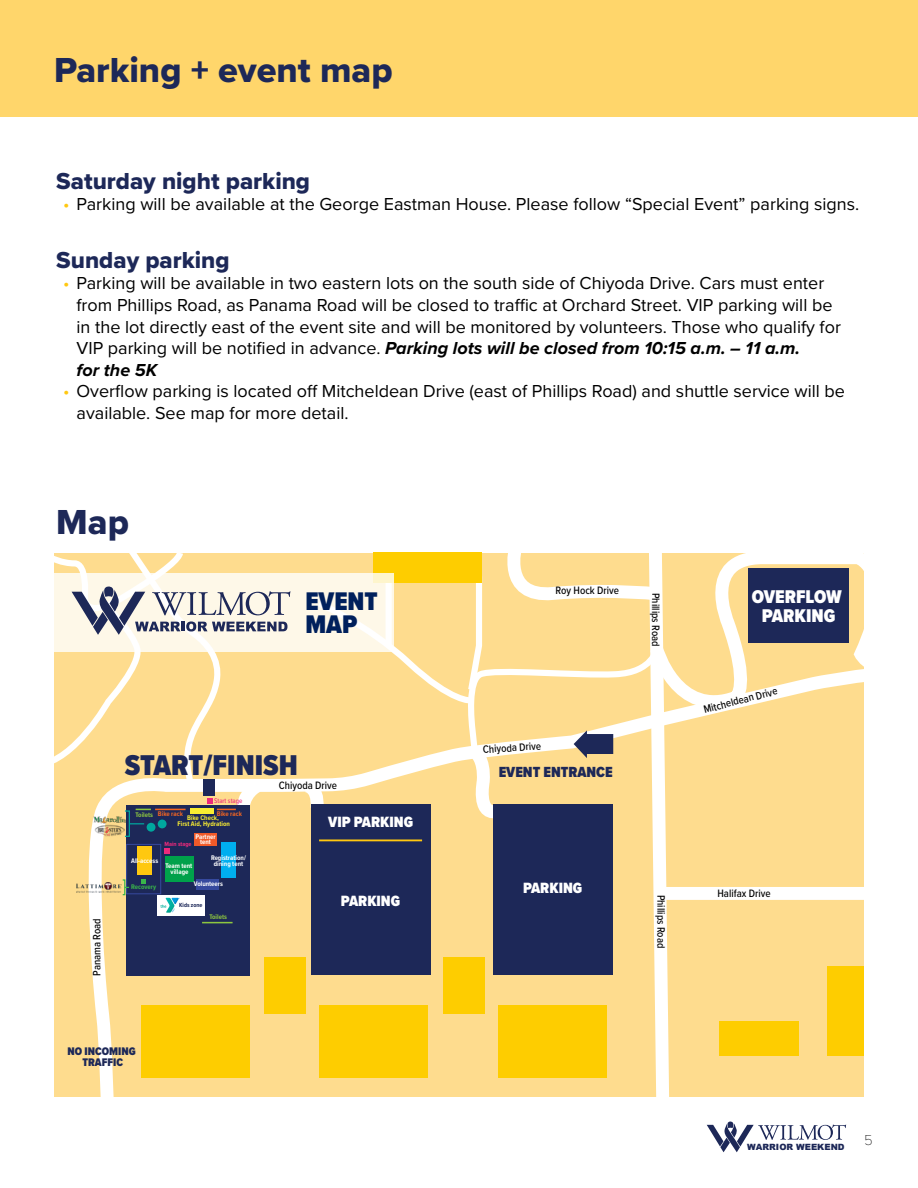
<style>
.page{position:relative;width:918px;height:1188px;background:#fff}
.page>*{position:absolute;margin:0;border:0;box-sizing:border-box;transform-origin:0 0}
.t1{font:36px "Proxima Nova Extrabld";color:#1d2858}
.t2{font:900 29.7px "Proxima Nova Cond";color:#1d2858}
.t3{font:900 26.4px/22.6px "Proxima Nova Cond";color:#00205c}
.t4{font:24px "Proxima Nova Extrabld";color:#1d2858}
.t5{font:900 19.05px/18.5px "Proxima Nova Cond";color:#fff;text-align:center}
.t6{font:18px/21.6px "Proxima Nova";color:#000}
.t7{font:900 15.45px "Proxima Nova Cond";color:#fff}
.t8{font:900 15.15px "Proxima Nova Cond";color:#1d2858}
.t9{font:100 15px "Proxima Nova T";color:#000}
.t10{font:900 11.4px/10.5px "Proxima Nova Cond";color:#1d2858;text-align:center}
.t11{font:500 11.1px "Proxima Nova Cond";color:#000}
.t12{font:900 8.7px "Arial";color:#1d2858}
.t13{font:700 6.9px/6.1px "Proxima Nova Cond";color:#fff;text-align:center}
.t14{font:700 6.9px/6.1px "Proxima Nova Cond";color:#f9ed32;text-align:center}
.t15{font:700 6.9px "Proxima Nova Cond";color:#f26522}
.t16{font:700 6.9px "Proxima Nova Cond";color:#8dc63f}
.t17{font:500 6.9px "Proxima Nova Cond";color:#ee2a7b}
.t18{font:700 6.9px "Proxima Nova Cond";color:#39b54a}
.t19{font:700 6.3px "Proxima Nova Cond";color:#ee2a7b}
.t20{font:700 6.15px "Proxima Nova Cond";color:#1d2858}
.s1{color:#ffc810}
.s2{font-weight:700;font-style:italic}
</style>
<div class="page">
<svg style="left:707px;top:1121px;width:139px;height:31px"></svg>
<div style="left:0;top:0;width:918px;height:117px;background:#ffd66b"></div>
<svg style="left:54px;top:553px;width:810px;height:543px;background:#d9c287"></svg>
<h1 class="t1" style="left:54px;top:44px;width:340px">Parking + event map</h1>
<h3 class="t4" style="left:56px;top:163px;width:255px">Saturday night parking</h3>
<p class="t6" style="left:63px;top:193px;width:798px"><span class="s1">•</span> Parking will be available at the George Eastman House. Please follow “Special Event” parking signs.</p>
<h3 class="t4" style="left:56px;top:242px;width:175px">Sunday parking</h3>
<p class="t6" style="left:77px;top:272px;width:766px;text-indent:-14px"><span class="s1">•</span> Parking will be available in two eastern lots on the south side of Chiyoda Drive. Cars must enter from Phillips Road, as Panama Road will be closed to traffic at Orchard Street. VIP parking will be in the lot directly east of the event site and will be monitored by volunteers. Those who qualify for VIP parking will be notified in advance. <span class="s2">Parking lots will be closed from 10:15 a.m. – 11 a.m.<br>for the 5K</span></p>
<p class="t6" style="left:77px;top:380px;width:770px;text-indent:-14px"><span class="s1">•</span> Overflow parking is located off Mitcheldean Drive (east of Phillips Road) and shuttle service will be available. See map for more detail.</p>
<h1 class="t1" style="left:56px;top:495px;width:74px">Map</h1>
<h3 class="t3" style="left:305px;top:590px;width:74px">EVENT<br>MAP</h3>
<h2 class="t2" style="left:125px;top:743px;width:175px">START/FINISH</h2>
<p class="t17" style="left:214px;top:796px;width:30px">Start stage</p>
<p class="t15" style="left:158px;top:808px;width:27px">Bike rack</p>
<p class="t19" style="left:165px;top:839px;width:29px">Main stage</p>
<p class="t15" style="left:217px;top:808px;width:27px">Bike rack</p>
<p class="t14" style="left:178px;top:815px;width:54px">Bike Check,<br>First Aid, Hydration</p>
<p class="t16" style="left:136px;top:809px;width:19px">Toilets</p>
<p class="t13" style="left:196px;top:834px;width:22px;line-height:5.6px">Partner tent</p>
<p class="t13" style="left:211px;top:855px;width:36px">Registration/ dining tent</p>
<p class="t13" style="left:131px;top:857px;width:29px">All-access</p>
<p class="t13" style="left:165px;top:862px;width:28px">Team tent village</p>
<p class="t11" style="left:89px;top:976px;width:59px;rotate:-90deg">Panama Road</p>
<p class="t18" style="left:131px;top:882px;width:27px">Recovery</p>
<p class="t13" style="left:194px;top:881px;width:31px">Volunteers</p>
<p class="t20" style="left:179px;top:900px;width:25px">Kids zone</p>
<p class="t16" style="left:209px;top:912px;width:19px">Toilets</p>
<p class="t10" style="left:68px;top:1046px;width:70px">NO INCOMING<br>TRAFFIC</p>
<p class="t11" style="left:279px;top:777px;width:60px">Chiyoda Drive</p>
<p class="t7" style="left:328px;top:811px;width:87px">VIP PARKING</p>
<p class="t7" style="left:341px;top:890px;width:61px">PARKING</p>
<p class="t11" style="left:556px;top:583px;width:65px">Roy Hock Drive</p>
<p class="t11" style="left:664px;top:593px;width:55px;rotate:90deg">Phillips Road</p>
<p class="t11" style="left:482px;top:741px;width:60px;rotate:-4deg">Chiyoda Drive</p>
<p class="t8" style="left:499px;top:761px;width:116px">EVENT ENTRANCE</p>
<p class="t5" style="left:752px;top:588px;width:92px">OVERFLOW<br>PARKING</p>
<p class="t11" style="left:702px;top:701px;width:77px;rotate:-14deg">Mitcheldean Drive</p>
<p class="t7" style="left:523px;top:877px;width:61px">PARKING</p>
<p class="t11" style="left:669px;top:895px;width:55px;rotate:90deg">Phillips Road</p>
<p class="t11" style="left:718px;top:885px;width:55px">Halifax Drive</p>
<p class="t12" style="left:747px;top:1141px;width:99px">WARRIOR WEEKEND</p>
<p class="t9" style="left:864px;top:1129px;width:10px">5</p>
</div>
